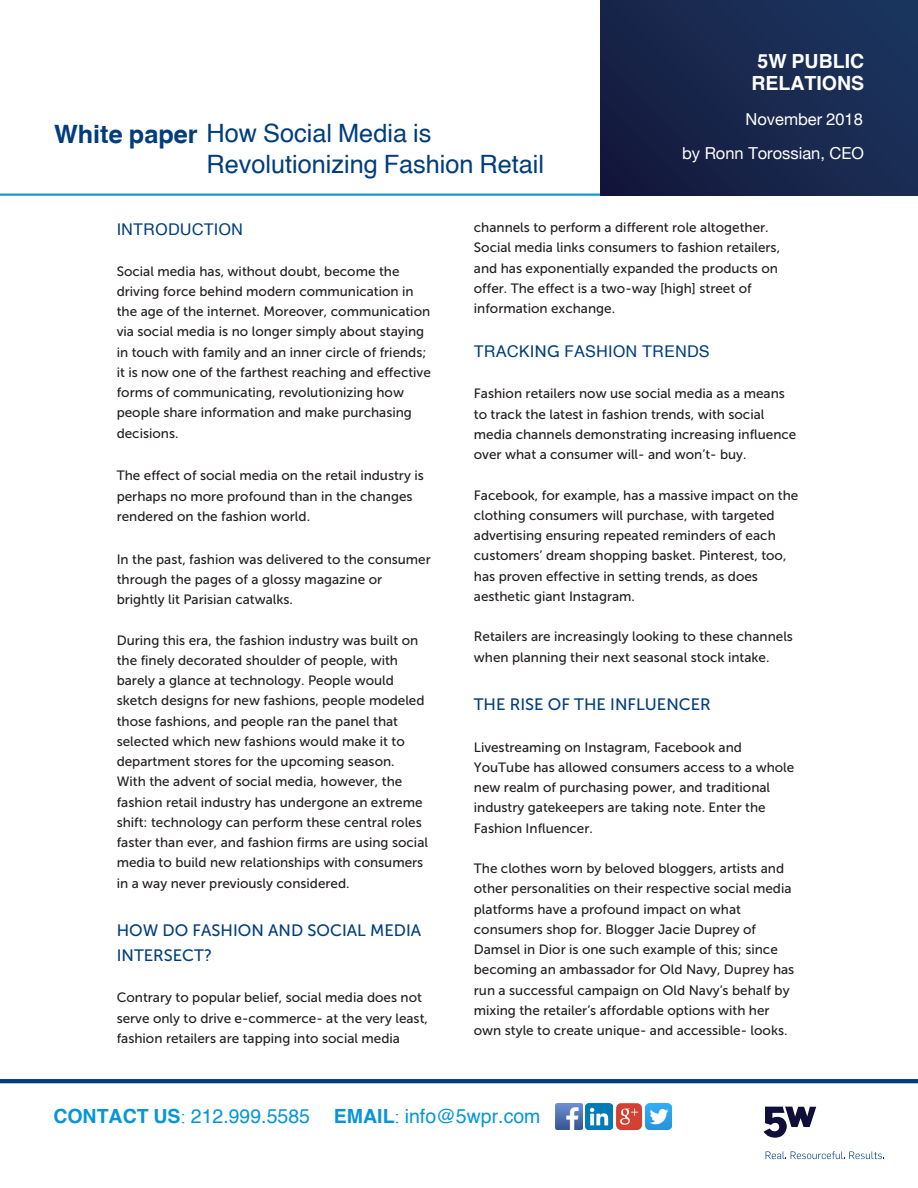
<style>
.page{position:relative;width:918px;height:1188px;background:#fff}
.page>*{position:absolute;margin:0;border:0;box-sizing:border-box;transform-origin:0 0}
.t1{font:25.2px "Helvetica R";color:#013d7d}
.t2{font:19.5px "Helvetica R";color:#0696d7}
.t3{font:700 19.5px/22.5px "Helvetica R";color:#fff;text-align:center}
.body_text{font:16.5px/24.8px "Museo Sans 500";color:#003e7e}
.body_text-2{font:16.5px "Helvetica Greek Upright";color:#013d7d}
.t4{font:16.5px/33.6px "Helvetica Neue";color:#fff;text-align:right}
.body_text-3{font:13.5px/20.2px "Museo Sans 500";color:#231f20}
.s1{font-weight:700}
.s2{font-family:"Helvetica R"}
.s3{color:#003e7e}
.s4{font-family:"Museo Sans 500"}
.s5{font-family:"Times New Roman"}
</style>
<div class="page">
<hr style="left:0;top:194px;width:918px;height:2px;background:#0696d7">
<hr style="left:0;top:1079px;width:918px;height:4px;background:#013d7d">
<svg style="left:766px;top:1151px;width:118px;height:8px"></svg>
<svg style="left:764px;top:1107px;width:52px;height:31px"></svg>
<div style="left:600px;top:0;width:318px;height:196px;background:linear-gradient(to right,#161d41,#1b325a)"></div>
<img style="left:586px;top:1104px;width:26px;height:26px">
<img style="left:645px;top:1104px;width:26px;height:26px">
<img style="left:616px;top:1103px;width:26px;height:27px">
<img style="left:556px;top:1103px;width:26px;height:27px">
<h1 class="t1" style="left:54px;top:118px;width:379px"><span class="s1">White paper</span> How Social Media is</h1>
<h1 class="t1" style="left:207px;top:148px;width:339px">Revolutionizing Fashion Retail</h1>
<h2 class="t3" style="left:752px;top:49px;width:114px">5W PUBLIC<br>RELATIONS</h2>
<p class="t4" style="left:682px;top:103px;width:184px">November <span class="s2">201</span>8<br>by Ronn Torossian, CEO</p>
<p class="body_text-2" style="left:117px;top:221px;width:128px">INTRODU<span class="s3">CTION</span></p>
<p class="body_text-3" style="left:117px;top:261px;width:316px">Social media has, without doubt, become the driving force behind modern communication in the age of the internet. Moreover, communication via social media is no longer simply about staying in touch with family and an inner circle of friends; it is now one of the farthest reaching and effective forms of communicating, revolutionizing how people share information and make purchasing decisions.</p>
<p class="body_text-3" style="left:117px;top:466px;width:309px">The effect of social media on the retail industry is perhaps no more profound than in the changes rendered on the fashion world.</p>
<p class="body_text-3" style="left:117px;top:549px;width:316px">In the past, fashion was delivered to the consumer through the pages of a glossy magazine or brightly lit Parisian catwalks.</p>
<p class="body_text-3" style="left:117px;top:630px;width:313px">During this era, the fashion industry was built on the finely decorated shoulder of people, with barely a glance at technology. People would sketch designs for new fashions, people modeled those fashions, and people ran the panel that selected which new fashions would make it to department stores for the upcoming season.<br>With the advent of social media, however, the fashion retail industry has undergone an extreme shift: technology can perform these central roles faster than ever, and fashion firms are using social media to build new relationships with consumers in a way never previously considered.</p>
<p class="body_text" style="left:117px;top:918px;width:306px">HOW DO FASHION AND SOCIAL MEDIA<br>INTERSECT?</p>
<p class="body_text-3" style="left:117px;top:988px;width:313px">Contrary to popular belief, social media does not serve only to drive e-commerce- at the very least, fashion retailers are tapping into social media</p>
<p class="body_text-3" style="left:474px;top:217px;width:308px">channels to perform a different role altogether.<br>Social media links consumers to fashion retailers, and has exponentially expanded the products on offer. The effect is a two-way [high] street of information exchange.</p>
<p class="body_text-2" style="left:474px;top:343px;width:238px">TRACK<span class="s4">ING</span> <span class="s3">FA</span>SHION TRENDS</p>
<p class="body_text-3" style="left:474px;top:384px;width:324px">Fashion retailers now use social media as a means to track the latest in fashion trends, with social media channels demonstrating increasing influence over what a consumer will- and won’t- buy.</p>
<p class="body_text-3" style="left:474px;top:485px;width:326px">Facebook, for example, has a massive impact on the clothing consumers will purchase, with targeted advertising ensuring repeated reminders of each customers’ dream shopping basket. Pinterest, too, has proven effective in setting trends, as does aesthetic giant Instagram.</p>
<p class="body_text-3" style="left:474px;top:627px;width:321px">Retailers are increasingly looking to these channels when planning their next seasonal stock intake.</p>
<p class="body_text" style="left:474px;top:692px;width:238px">THE RISE OF THE INFLUENCER</p>
<p class="body_text-3" style="left:474px;top:737px;width:322px">Livestreaming on Instagram, Facebook and YouTube has allowed consumers access to a whole new realm of purchasing power, and traditional industry gatekeepers are taking note. Enter the Fashion Influencer.</p>
<p class="body_text-3" style="left:474px;top:858px;width:322px">The clothes worn by beloved bloggers, artists and other personalities on their respective social media platforms have a profound impact on what consumers shop for. Blogger Jacie Duprey of Damsel in Dior is one such example of this; since becoming an ambassador for Old Navy, Duprey has run a successful campaign on Old Navy’s behalf by mixing the retailer’s affordable options with her own style to create unique- and accessible- looks.</p>
<h2 class="t2" style="left:53px;top:1104px;width:489px"><span class="s1">CONTACT US</span><span class="s5">:</span> 212.999.5585 <span class="s1">EMAIL</span><span class="s5">:</span> info@5wpr.com</h2>
</div>
